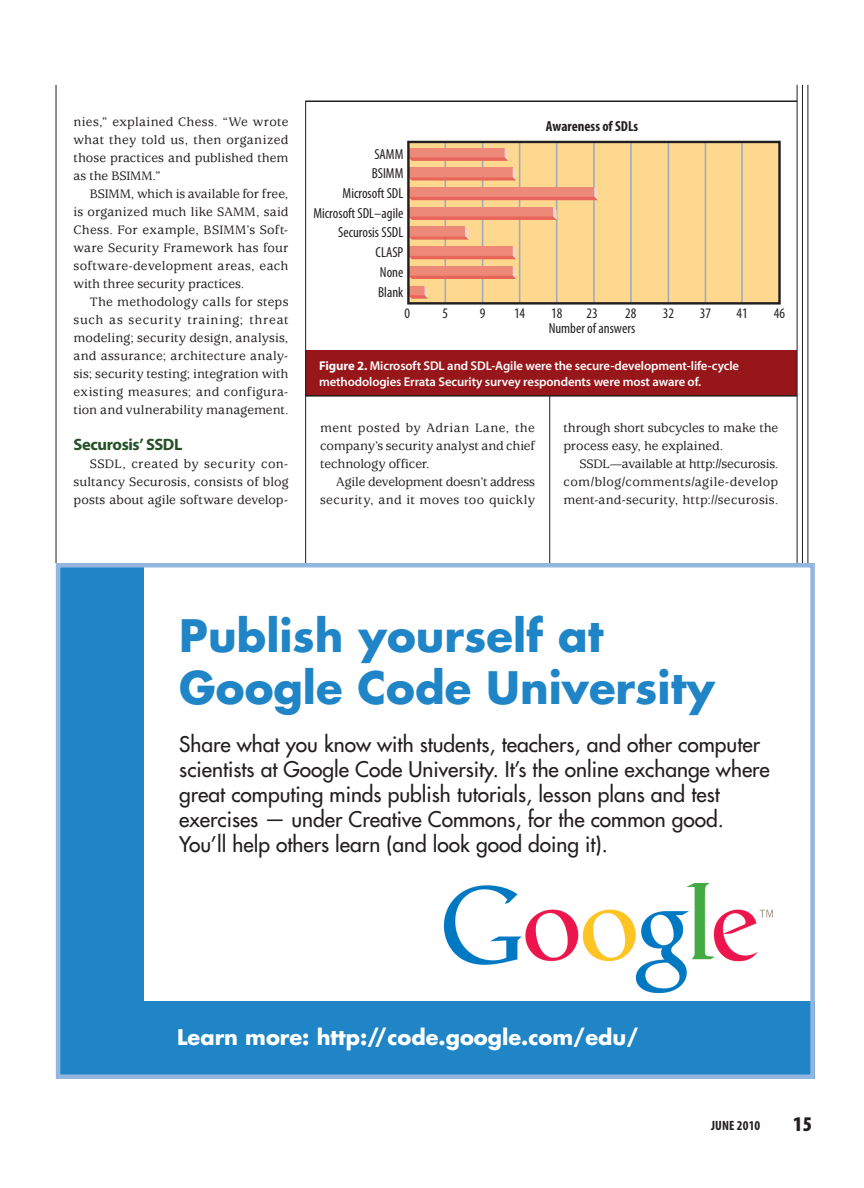
<style>
.page{position:relative;width:864px;height:1188px;background:#fff}
.page>*{position:absolute;margin:0;border:0;box-sizing:border-box;transform-origin:0 0}
.t1{font:700 43.5px/52.2px "Futura Std";color:#1f85c6}
.t2{font:500 21px/25.2px "Futura Std";color:#231f20}
.t3{font:700 21px "Futura Std";color:#fff}
.t4{font:900 condensed 21px "Myriad Pro";color:#231f20}
.Heading_2{font:700 16.5px "Myriad Pro";letter-spacing:-.025em;color:#245126}
.t5{font:condensed 14.55px/19.6px "Myriad Pro";color:#231f20;text-align:right}
.t6{font:700 condensed 14.55px "Myriad Pro";color:#231f20}
.PARAGRAPH{font:500 13.5px/18px "Usherwood Std";letter-spacing:.005em;color:#231f20;text-align:justify}
.t7{font:700 condensed 13.5px "Myriad Pro";letter-spacing:.01em;color:#231f20}
.FIGURE_CAPTION{font:600 12.75px/16.5px "Myriad Pro";letter-spacing:-.01em;color:#fff}
.s1{font-weight:700}
</style>
<div class="page">
<div style="left:408px;top:142px;width:372px;height:161px;background:#fed88f"></div>
<hr style="left:445px;top:142px;width:1px;height:161px;background:#a0acb9">
<hr style="left:482px;top:142px;width:1px;height:161px;background:#a0acb9">
<hr style="left:519px;top:142px;width:1px;height:161px;background:#a0acb9">
<hr style="left:556px;top:142px;width:1px;height:161px;background:#a0acb9">
<hr style="left:593px;top:142px;width:2px;height:161px;background:#a0acb9">
<hr style="left:630px;top:142px;width:2px;height:161px;background:#a0acb9">
<hr style="left:668px;top:142px;width:1px;height:161px;background:#a0acb9">
<hr style="left:705px;top:142px;width:1px;height:161px;background:#a0acb9">
<hr style="left:741px;top:142px;width:2px;height:161px;background:#a0acb9">
<svg style="left:410px;top:148px;width:98px;height:13px"></svg>
<svg style="left:410px;top:168px;width:106px;height:13px"></svg>
<svg style="left:410px;top:187px;width:188px;height:13px;background:#eb8172"></svg>
<svg style="left:410px;top:207px;width:147px;height:13px;background:#eb8172"></svg>
<svg style="left:410px;top:227px;width:59px;height:13px"></svg>
<svg style="left:410px;top:246px;width:106px;height:13px"></svg>
<svg style="left:410px;top:266px;width:106px;height:13px"></svg>
<svg style="left:410px;top:286px;width:18px;height:13px"></svg>
<div style="left:407px;top:141px;width:374px;height:164px;border:2px solid #231f20"></div>
<div style="left:306px;top:350px;width:491px;height:46px;background:#961619"></div>
<hr style="left:306px;top:395px;width:491px;height:2px;background:#231f20">
<hr style="left:802px;top:85px;width:1px;height:992px;background:#231f20">
<hr style="left:808px;top:85px;width:1px;height:992px;background:#231f20">
<hr style="left:797px;top:85px;width:1px;height:992px;background:#231f20">
<hr style="left:549px;top:396px;width:1px;height:197px;background:#231f20">
<hr style="left:305px;top:100px;width:492px;height:2px;background:#231f20">
<hr style="left:305px;top:101px;width:1px;height:492px;background:#231f20">
<hr style="left:56px;top:85px;width:1px;height:478px;background:#231f20">
<div style="left:58px;top:565px;width:755px;height:512px;background:#fff"></div>
<img style="left:444px;top:884px;width:329px;height:108px">
<div style="left:56px;top:563px;width:88px;height:510px;background:#1f85c6"></div>
<div style="left:56px;top:1001px;width:759px;height:78px;background:#1f85c6"></div>
<div style="left:56px;top:563px;width:759px;height:516px;border:4px solid #93b6df"></div>
<p class="PARAGRAPH" style="left:74px;top:113px;width:216px">nies,” explained Chess. “We wrote what they told us, then organized those practices and published them as the BSIMM.”</p>
<p class="PARAGRAPH" style="left:74px;top:185px;width:216px;text-indent:16px">BSIMM, which is available for free, is organized much like SAMM, said Chess. For example, BSIMM’s Soft&shy;ware Security Framework has four software-development areas, each with three security practices.</p>
<p class="PARAGRAPH" style="left:74px;top:293px;width:216px;text-indent:16px">The methodology calls for steps such as security training; threat modeling; security design, analysis, and assurance; architecture analy&shy;sis; security testing; integration with existing measures; and configura&shy;tion and vulnerability management.</p>
<p class="Heading_2" style="left:74px;top:434px;width:110px">Securosis’ SSDL</p>
<p class="PARAGRAPH" style="left:74px;top:455px;width:216px;text-indent:16px">SSDL, created by security con&shy;sultancy Securosis, consists of blog posts about agile software develop-</p>
<p class="t5" style="left:313px;top:144px;width:91px">SAMM<br>BSIMM<br>Microsoft SDL<br>Microsoft SDL–agile<br>Securosis SSDL<br>CLASP<br>None<br>Blank</p>
<p class="t6" style="left:546px;top:117px;width:94px">Awareness of SDLs</p>
<p class="t5" style="left:405px;top:303px;width:7px">0</p>
<p class="t5" style="left:443px;top:303px;width:7px">5</p>
<p class="t5" style="left:480px;top:303px;width:7px">9</p>
<p class="t5" style="left:514px;top:303px;width:13px">14</p>
<p class="t5" style="left:551px;top:303px;width:13px">18</p>
<p class="t5" style="left:549px;top:306px;width:88px;line-height:14.7px;text-align:center">23<br>Number of answers</p>
<p class="t5" style="left:625px;top:303px;width:13px">28</p>
<p class="t5" style="left:663px;top:303px;width:13px">32</p>
<p class="t5" style="left:700px;top:303px;width:13px">37</p>
<p class="t5" style="left:736px;top:303px;width:13px">41</p>
<p class="t5" style="left:774px;top:303px;width:13px">46</p>
<p class="FIGURE_CAPTION" style="left:319px;top:357px;width:421px"><span class="s1">Figure 2.</span> Microsoft SDL and SDL-Agile were the secure-development-life-cycle methodologies Errata Security survey respondents were most aware of.</p>
<p class="PARAGRAPH" style="left:320px;top:419px;width:216px">ment posted by Adrian Lane, the company’s security analyst and chief technology officer.</p>
<p class="PARAGRAPH" style="left:320px;top:473px;width:216px;text-align:right">Agile development doesn’t address security, and it moves too quickly</p>
<p class="PARAGRAPH" style="left:563px;top:419px;width:216px">through short subcycles to make the process easy, he explained.</p>
<p class="PARAGRAPH" style="left:563px;top:455px;width:216px;text-indent:16px">SSDL—available at http://securosis. com/blog/comments/agile-develop ment-and-security, http://securosis.</p>
<p class="t1" style="left:179px;top:609px;width:537px">Publish yourself at<br>Google Code University</p>
<p class="t2" style="left:179px;top:731px;width:592px">Share what you know with students, teachers, and other computer scientists at Google Code University. It’s the online exchange where great computing minds publish tutorials, lesson plans and test exercises — under Creative Commons, for the common good.<br>You’ll help others learn (and look good doing it).</p>
<p class="t3" style="left:177px;top:1024px;width:463px">Learn more: http://code.google.com/edu/</p>
<p class="t7" style="left:711px;top:1117px;width:51px">JUNE 2010</p>
<p class="t4" style="left:793px;top:1110px;width:20px">15</p>
</div>
